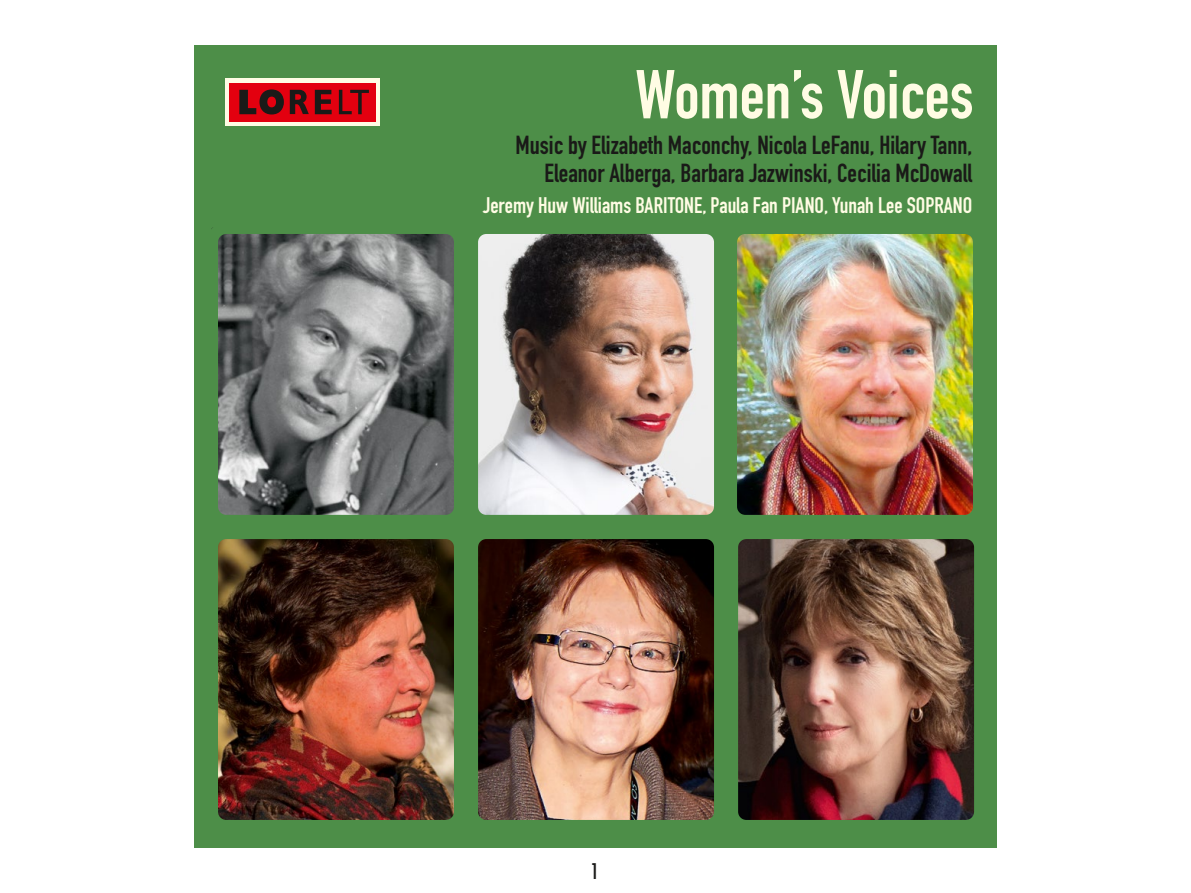
<style>
.page{position:relative;width:1191px;height:893px;background:#fff}
.page>*{position:absolute;margin:0;border:0;box-sizing:border-box;transform-origin:0 0}
.t1{font:700 67.8px "DIN Condensed";color:#fffce4}
.t2{font:700 25.8px/28px "DIN Condensed";color:#1a1a18;text-align:right}
.t3{font:700 22.2px "DIN Condensed";color:#fffce4}
.t4{font:500 condensed 21px "Futura";color:#1a1a18}
</style>
<div class="page">
<div style="left:195px;top:45px;width:802px;height:803px;background:#4d8e48"></div>
<div style="left:225px;top:78px;width:155px;height:48px;background:#fffce4"></div>
<div style="left:229px;top:83px;width:146px;height:39px;background:#e3000f"></div>
<svg style="left:239px;top:89px;width:45px;height:25px"></svg>
<svg style="left:290px;top:90px;width:19px;height:24px"></svg>
<svg style="left:315px;top:90px;width:17px;height:24px"></svg>
<svg style="left:339px;top:90px;width:30px;height:24px"></svg>
<img style="left:479px;top:235px;width:493px;height:584px">
<div style="left:466px;top:527px;width:259px;height:305px;border:12px solid #4d8e48;border-radius:14px"></div>
<div style="left:466px;top:222px;width:259px;height:305px;border:12px solid #4d8e48;border-radius:14px"></div>
<img style="left:219px;top:235px;width:234px;height:279px">
<div style="left:206px;top:222px;width:260px;height:305px;border:12px solid #4d8e48;border-radius:14px"></div>
<img style="left:219px;top:540px;width:234px;height:279px">
<div style="left:206px;top:527px;width:260px;height:305px;border:12px solid #4d8e48;border-radius:14px"></div>
<div style="left:726px;top:527px;width:259px;height:305px;border:12px solid #4d8e48;border-radius:14px"></div>
<div style="left:725px;top:222px;width:259px;height:305px;border:12px solid #4d8e48;border-radius:14px"></div>
<div style="left:206px;top:519px;width:791px;height:15px;background:#4d8e48"></div>
<div style="left:195px;top:155px;width:16px;height:683px;background:#4d8e48"></div>
<div style="left:977px;top:198px;width:17px;height:640px;background:#4d8e48"></div>
<div style="left:716px;top:186px;width:19px;height:652px;background:#4d8e48"></div>
<div style="left:456px;top:170px;width:19px;height:664px;background:#4d8e48"></div>
<div style="left:203px;top:195px;width:791px;height:32px;background:#4d8e48"></div>
<div style="left:206px;top:823px;width:788px;height:15px;background:#4d8e48"></div>
<h1 class="t1" style="left:635px;top:49px;width:340px">Women’s Voices</h1>
<p class="t2" style="left:515px;top:131px;width:458px">Music by Elizabeth Maconchy, Nicola LeFanu, Hilary Tann,<br>Eleanor Alberga, Barbara Jazwinski, Cecilia McDowall</p>
<p class="t3" style="left:483px;top:191px;width:490px">Jeremy Huw Williams BARITONE, Paula Fan PIANO, Yunah Lee SOPRANO</p>
<p class="t4" style="left:590px;top:858px;width:10px">1</p>
</div>
